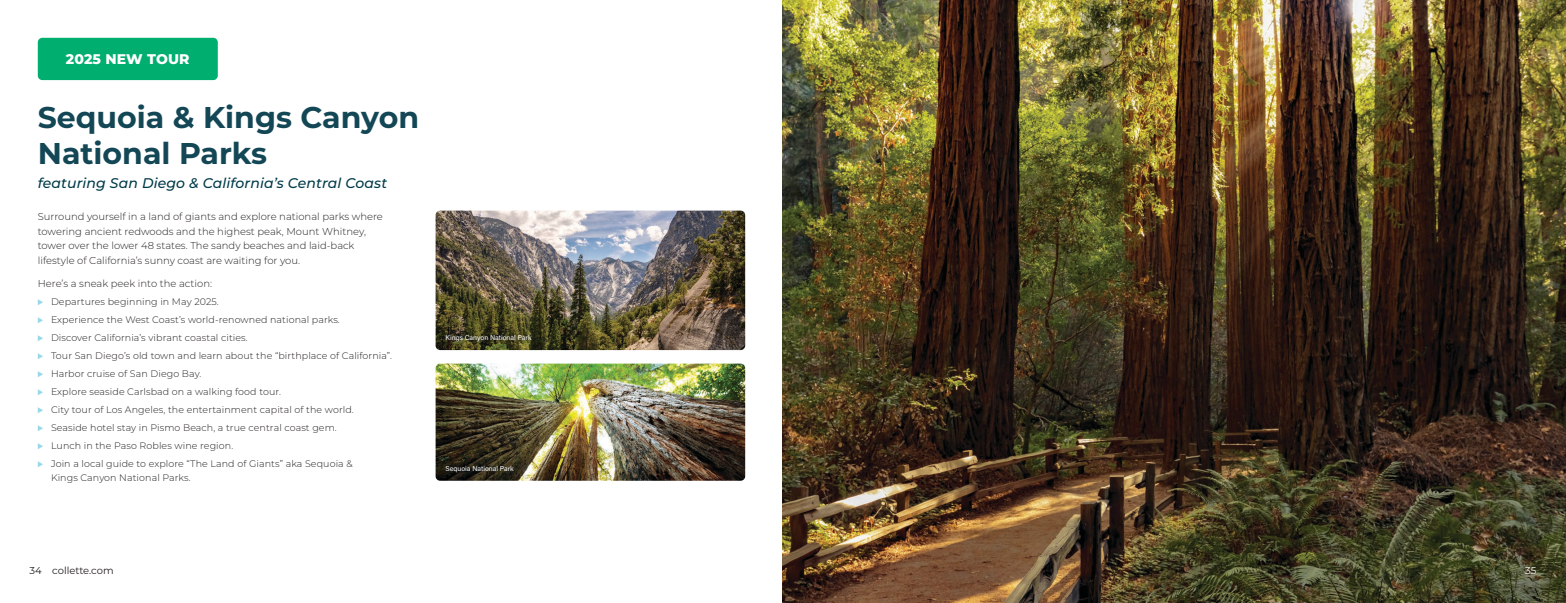
<style>
.page{position:relative;width:1566px;height:603px;background:#fff}
.page>*{position:absolute;margin:0;border:0;box-sizing:border-box;transform-origin:0 0}
.t1{font:700 30px/36px "Montserrat";color:#134755}
.t2{font:italic 500 14px "Montserrat";letter-spacing:.01em;color:#003b49}
.t3{font:800 14px "Montserrat";letter-spacing:.01em;color:#fff}
.t4{font:300 10px/14.5px "Montserrat";color:#231f20}
.t5{font:10px "Montserrat";color:#231f20}
.t6{font:10px "Montserrat";color:#fff}
.t7{font:300 9.5px/18px "Montserrat";letter-spacing:.01em;color:#231f20}
.t8{font:7px "Acumin Pro";color:#fff}
</style>
<div class="page">
<img style="left:783px;top:0;width:783px;height:603px">
<svg style="left:38px;top:299px;width:5px;height:6px"></svg>
<svg style="left:38px;top:317px;width:5px;height:6px"></svg>
<svg style="left:38px;top:335px;width:5px;height:6px"></svg>
<svg style="left:38px;top:353px;width:5px;height:6px"></svg>
<svg style="left:38px;top:371px;width:5px;height:6px"></svg>
<svg style="left:38px;top:389px;width:5px;height:6px"></svg>
<svg style="left:38px;top:407px;width:5px;height:6px"></svg>
<svg style="left:38px;top:425px;width:5px;height:6px"></svg>
<svg style="left:38px;top:443px;width:5px;height:6px"></svg>
<svg style="left:38px;top:461px;width:5px;height:6px"></svg>
<div style="left:38px;top:38px;width:180px;height:42px;background:#00ae70;border-radius:4px"></div>
<img style="left:436px;top:364px;width:309px;height:117px">
<img style="left:436px;top:211px;width:309px;height:139px">
<div style="left:441px;top:460px;width:78px;height:17px;background:#231f20;opacity:.75"></div>
<div style="left:441px;top:330px;width:95px;height:17px;background:#231f20;opacity:.75"></div>
<h2 class="t3" style="left:66px;top:49px;width:125px">2025 NEW TOUR</h2>
<h1 class="t1" style="left:38px;top:98px;width:383px">Sequoia &amp; Kings Canyon<br>National Parks</h1>
<h2 class="t2" style="left:38px;top:173px;width:351px">featuring San Diego &amp; California’s Central Coast</h2>
<p class="t4" style="left:38px;top:209px;width:347px">Surround yourself in a land of giants and explore national parks where towering ancient redwoods and the highest peak, Mount Whitney, tower over the lower 48 states. The sandy beaches and laid-back lifestyle of California’s sunny coast are waiting for you.</p>
<p class="t4" style="left:38px;top:276px;width:176px">Here’s a sneak peek into the action:</p>
<p class="t7" style="left:51px;top:293px;width:343px">Departures beginning in May 2025.<br>Experience the West Coast’s world-renowned national parks.<br>Discover California’s vibrant coastal cities.<br>Tour San Diego’s old town and learn about the “birthplace of California”.<br>Harbor cruise of San Diego Bay.<br>Explore seaside Carlsbad on a walking food tour.<br>City tour of Los Angeles, the entertainment capital of the world.<br>Seaside hotel stay in Pismo Beach, a true central coast gem.<br>Lunch in the Paso Robles wine region.<br>Join a local guide to explore “The Land of Giants” aka Sequoia &amp;</p>
<p class="t7" style="left:51px;top:468px;width:141px">Kings Canyon National Parks.</p>
<p class="t8" style="left:446px;top:333px;width:87px">Kings Canyon National Park</p>
<p class="t8" style="left:446px;top:463px;width:70px">Sequoia National Park</p>
<p class="t5" style="left:30px;top:563px;width:86px">34 collette.com</p>
<p class="t6" style="left:1525px;top:563px;width:13px">35</p>
</div>
